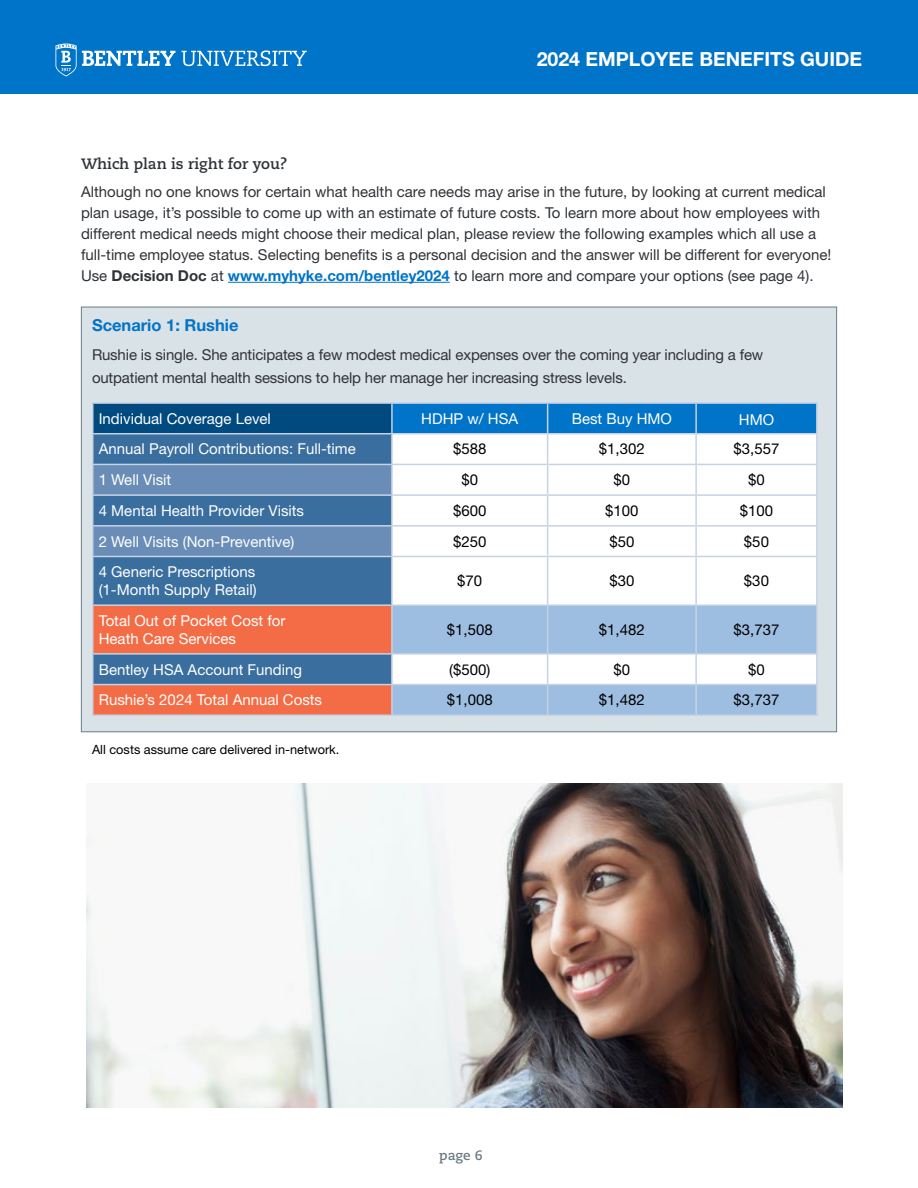
<style>
.page{position:relative;width:918px;height:1188px;background:#fff}
.page>*{position:absolute;margin:0;border:0;box-sizing:border-box;transform-origin:0 0}
.t1{font:700 19.5px "Helvetica Neue LT Std";color:#fff}
.t2{font:700 16.5px "Helvetica Neue LT Std";color:#0074c8}
.t3{font:15px/21px "Helvetica Neue LT Std";color:#2f3338}
.t4{font:15px/18px "Helvetica Neue LT Std";color:#fff}
.t5{font:15px "Helvetica Neue LT Std";color:#000}
.t6{font:700 15px "Caecilia LT Std";color:#2f3338}
.t7{font:700 13.5px "Caecilia LT Std";color:#6b7b84}
.t8{font:12.75px "Helvetica Neue LT Std";color:#000}
.s1{font-weight:700}
.s2{font-weight:700;color:#0074c8}
</style>
<div class="page">
<div style="left:0;top:0;width:918px;height:94px;background:#0074c8"></div>
<svg style="left:182px;top:50px;width:125px;height:16px"></svg>
<svg style="left:56px;top:44px;width:119px;height:32px"></svg>
<hr style="left:228px;top:282px;width:222px;height:1px;background:#0074c8">
<div style="left:81px;top:307px;width:756px;height:425px;background:#d9e2e6;border:1px solid #6b7b84"></div>
<div style="left:93px;top:403px;width:299px;height:31px;background:#004a80"></div>
<div style="left:94px;top:434px;width:297px;height:170px;background:#396e9f"></div>
<div style="left:393px;top:434px;width:423px;height:170px;background:#fff"></div>
<svg style="left:94px;top:465px;width:297px;height:91px"></svg>
<svg style="left:94px;top:606px;width:297px;height:109px"></svg>
<svg style="left:393px;top:606px;width:423px;height:109px;fill:#9dbde1"></svg>
<hr style="left:92px;top:404px;width:2px;height:29px;background:#c7d2e4">
<hr style="left:92px;top:402px;width:300px;height:2px;background:#c7d2e4">
<hr style="left:92px;top:433px;width:300px;height:1px;background:#c7d2e4">
<hr style="left:391px;top:404px;width:2px;height:29px;background:#c7d2e4">
<hr style="left:392px;top:402px;width:156px;height:2px;background:#c7d2e4">
<hr style="left:548px;top:402px;width:148px;height:2px;background:#c7d2e4">
<hr style="left:696px;top:402px;width:122px;height:2px;background:#c7d2e4">
<div style="left:392px;top:403px;width:425px;height:30px;background:#0074c8"></div>
<hr style="left:695px;top:404px;width:2px;height:29px;background:#c7d2e4">
<hr style="left:816px;top:404px;width:2px;height:29px;background:#c7d2e4">
<hr style="left:392px;top:433px;width:156px;height:1px;background:#c7d2e4">
<hr style="left:548px;top:433px;width:148px;height:1px;background:#c7d2e4">
<hr style="left:696px;top:433px;width:122px;height:1px;background:#c7d2e4">
<hr style="left:92px;top:434px;width:2px;height:30px;background:#c7d2e4">
<hr style="left:391px;top:434px;width:2px;height:30px;background:#c7d2e4">
<hr style="left:547px;top:434px;width:1px;height:30px;background:#c7d2e4">
<hr style="left:695px;top:434px;width:2px;height:30px;background:#c7d2e4">
<hr style="left:816px;top:434px;width:2px;height:30px;background:#c7d2e4">
<hr style="left:92px;top:465px;width:2px;height:29px;background:#c7d2e4">
<hr style="left:92px;top:464px;width:300px;height:1px;background:#c7d2e4">
<hr style="left:391px;top:465px;width:2px;height:29px;background:#c7d2e4">
<hr style="left:392px;top:464px;width:156px;height:1px;background:#c7d2e4">
<hr style="left:548px;top:464px;width:148px;height:1px;background:#c7d2e4">
<hr style="left:696px;top:464px;width:122px;height:1px;background:#c7d2e4">
<hr style="left:695px;top:465px;width:2px;height:29px;background:#c7d2e4">
<hr style="left:816px;top:465px;width:2px;height:29px;background:#c7d2e4">
<hr style="left:92px;top:496px;width:2px;height:29px;background:#c7d2e4">
<hr style="left:92px;top:494px;width:300px;height:2px;background:#c7d2e4">
<hr style="left:391px;top:496px;width:2px;height:29px;background:#c7d2e4">
<hr style="left:392px;top:494px;width:156px;height:2px;background:#c7d2e4">
<hr style="left:548px;top:494px;width:148px;height:2px;background:#c7d2e4">
<hr style="left:696px;top:494px;width:122px;height:2px;background:#c7d2e4">
<hr style="left:695px;top:496px;width:2px;height:29px;background:#c7d2e4">
<hr style="left:816px;top:496px;width:2px;height:29px;background:#c7d2e4">
<hr style="left:92px;top:527px;width:2px;height:29px;background:#c7d2e4">
<hr style="left:92px;top:525px;width:300px;height:2px;background:#c7d2e4">
<hr style="left:391px;top:527px;width:2px;height:29px;background:#c7d2e4">
<hr style="left:392px;top:525px;width:156px;height:2px;background:#c7d2e4">
<hr style="left:548px;top:525px;width:148px;height:2px;background:#c7d2e4">
<hr style="left:696px;top:525px;width:122px;height:2px;background:#c7d2e4">
<svg style="left:547px;top:465px;width:1px;height:91px"></svg>
<hr style="left:695px;top:527px;width:2px;height:29px;background:#c7d2e4">
<hr style="left:816px;top:527px;width:2px;height:29px;background:#c7d2e4">
<hr style="left:92px;top:557px;width:2px;height:47px;background:#c7d2e4">
<hr style="left:92px;top:556px;width:300px;height:1px;background:#c7d2e4">
<hr style="left:391px;top:557px;width:2px;height:47px;background:#c7d2e4">
<hr style="left:392px;top:556px;width:156px;height:1px;background:#c7d2e4">
<hr style="left:548px;top:556px;width:148px;height:1px;background:#c7d2e4">
<hr style="left:696px;top:556px;width:122px;height:1px;background:#c7d2e4">
<hr style="left:547px;top:557px;width:1px;height:47px;background:#c7d2e4">
<hr style="left:695px;top:557px;width:2px;height:47px;background:#c7d2e4">
<hr style="left:816px;top:557px;width:2px;height:47px;background:#c7d2e4">
<hr style="left:92px;top:606px;width:2px;height:47px;background:#c7d2e4">
<hr style="left:92px;top:604px;width:300px;height:2px;background:#c7d2e4">
<hr style="left:391px;top:606px;width:2px;height:47px;background:#c7d2e4">
<hr style="left:392px;top:604px;width:156px;height:2px;background:#c7d2e4">
<hr style="left:548px;top:604px;width:148px;height:2px;background:#c7d2e4">
<hr style="left:696px;top:604px;width:122px;height:2px;background:#c7d2e4">
<hr style="left:547px;top:606px;width:1px;height:47px;background:#c7d2e4">
<hr style="left:695px;top:606px;width:2px;height:47px;background:#c7d2e4">
<hr style="left:816px;top:606px;width:2px;height:47px;background:#c7d2e4">
<hr style="left:92px;top:655px;width:2px;height:29px;background:#c7d2e4">
<hr style="left:92px;top:653px;width:300px;height:2px;background:#c7d2e4">
<hr style="left:391px;top:655px;width:2px;height:29px;background:#c7d2e4">
<hr style="left:392px;top:653px;width:156px;height:2px;background:#c7d2e4">
<hr style="left:548px;top:653px;width:148px;height:2px;background:#c7d2e4">
<hr style="left:696px;top:653px;width:122px;height:2px;background:#c7d2e4">
<svg style="left:547px;top:655px;width:1px;height:29px"></svg>
<hr style="left:695px;top:655px;width:2px;height:29px;background:#c7d2e4">
<hr style="left:816px;top:655px;width:2px;height:29px;background:#c7d2e4">
<hr style="left:92px;top:685px;width:2px;height:30px;background:#c7d2e4">
<hr style="left:92px;top:684px;width:300px;height:1px;background:#c7d2e4">
<hr style="left:92px;top:715px;width:300px;height:1px;background:#c7d2e4">
<hr style="left:391px;top:685px;width:2px;height:30px;background:#c7d2e4">
<hr style="left:392px;top:684px;width:156px;height:1px;background:#c7d2e4">
<hr style="left:548px;top:684px;width:148px;height:1px;background:#c7d2e4">
<hr style="left:696px;top:684px;width:122px;height:1px;background:#c7d2e4">
<hr style="left:547px;top:685px;width:1px;height:30px;background:#c7d2e4">
<hr style="left:695px;top:685px;width:2px;height:30px;background:#c7d2e4">
<hr style="left:816px;top:685px;width:2px;height:30px;background:#c7d2e4">
<hr style="left:392px;top:715px;width:156px;height:1px;background:#c7d2e4">
<hr style="left:548px;top:715px;width:148px;height:1px;background:#c7d2e4">
<hr style="left:696px;top:715px;width:122px;height:1px;background:#c7d2e4">
<img style="left:86px;top:783px;width:756px;height:325px">
<h1 class="t1" style="left:537px;top:47px;width:327px">2024 EMPLOYEE BENEFITS GUIDE</h1>
<p class="t6" style="left:81px;top:155px;width:208px">Which plan is right for you?</p>
<p class="t3" style="left:81px;top:181px;width:752px">Although no one knows for certain what health care needs may arise in the future, by looking at current medical plan usage, it’s possible to come up with an estimate of future costs. To learn more about how employees with different medical needs might choose their medical plan, please review the following examples which all use a full-time employee status. Selecting benefits is a personal decision and the answer will be different for everyone!<br>Use <span class="s1">Decision Doc</span> at <span class="s2">www.myhyke.com/bentley2024</span> to learn more and compare your options (see page 4).</p>
<p class="t2" style="left:92px;top:315px;width:148px">Scenario 1: Rushie</p>
<p class="t3" style="left:92px;top:344px;width:673px;line-height:22.5px">Rushie is single. She anticipates a few modest medical expenses over the coming year including a few outpatient mental health sessions to help her manage her increasing stress levels.</p>
<p class="t4" style="left:99px;top:409px;width:174px">Individual Coverage Level</p>
<p class="t4" style="left:421px;top:409px;width:98px">HDHP w/ HSA</p>
<p class="t4" style="left:572px;top:409px;width:102px">Best Buy HMO</p>
<p class="t4" style="left:739px;top:410px;width:37px">HMO</p>
<p class="t4" style="left:99px;top:440px;width:258px">Annual Payroll Contributions: Full-time</p>
<p class="t5" style="left:453px;top:440px;width:35px">$588</p>
<p class="t5" style="left:599px;top:440px;width:47px">$1,302</p>
<p class="t5" style="left:734px;top:440px;width:47px">$3,557</p>
<p class="t4" style="left:99px;top:471px;width:74px">1 Well Visit</p>
<p class="t5" style="left:461px;top:471px;width:18px">$0</p>
<p class="t5" style="left:614px;top:471px;width:18px">$0</p>
<p class="t5" style="left:748px;top:471px;width:18px">$0</p>
<p class="t4" style="left:99px;top:501px;width:207px">4 Mental Health Provider Visits</p>
<p class="t5" style="left:453px;top:502px;width:35px">$600</p>
<p class="t5" style="left:605px;top:502px;width:35px">$100</p>
<p class="t5" style="left:740px;top:502px;width:35px">$100</p>
<p class="t4" style="left:99px;top:532px;width:197px">2 Well Visits (Non-Preventive)</p>
<p class="t5" style="left:453px;top:532px;width:35px">$250</p>
<p class="t5" style="left:609px;top:532px;width:27px">$50</p>
<p class="t5" style="left:744px;top:532px;width:27px">$50</p>
<p class="t4" style="left:99px;top:563px;width:159px">4 Generic Prescriptions (1-Month Supply Retail)</p>
<p class="t5" style="left:457px;top:572px;width:27px">$70</p>
<p class="t5" style="left:609px;top:572px;width:27px">$30</p>
<p class="t5" style="left:744px;top:572px;width:27px">$30</p>
<p class="t4" style="left:99px;top:611px;width:188px">Total Out of Pocket Cost for<br>Heath Care Services</p>
<p class="t5" style="left:447px;top:621px;width:47px">$1,508</p>
<p class="t5" style="left:599px;top:621px;width:47px">$1,482</p>
<p class="t5" style="left:734px;top:621px;width:47px">$3,737</p>
<p class="t4" style="left:99px;top:660px;width:205px">Bentley HSA Account Funding</p>
<p class="t5" style="left:449px;top:660px;width:43px">($500)</p>
<p class="t5" style="left:614px;top:660px;width:18px">$0</p>
<p class="t5" style="left:748px;top:660px;width:18px">$0</p>
<p class="t4" style="left:99px;top:691px;width:225px">Rushie’s 2024 Total Annual Costs</p>
<p class="t5" style="left:447px;top:691px;width:47px">$1,008</p>
<p class="t5" style="left:599px;top:691px;width:47px">$1,482</p>
<p class="t5" style="left:734px;top:691px;width:47px">$3,737</p>
<p class="t8" style="left:92px;top:741px;width:249px">All costs assume care delivered in-network.</p>
<p class="t7" style="left:439px;top:1147px;width:45px">page 6</p>
</div>
